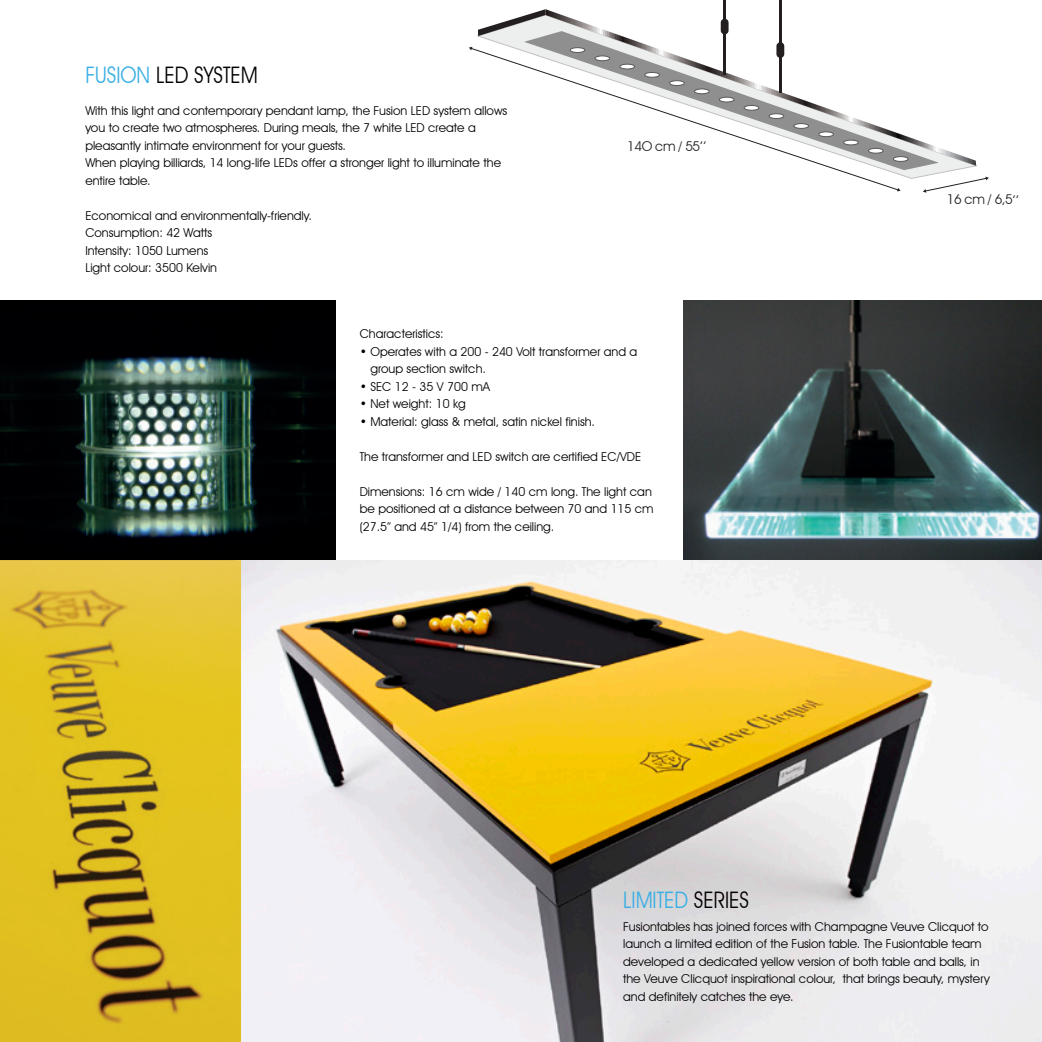
<style>
.page{position:relative;width:1042px;height:1042px;background:#fff}
.page>*{position:absolute;margin:0;border:0;box-sizing:border-box;transform-origin:0 0}
.t1{font:22.75px "Avant Garde IT Cby BT";color:#000001;scale:.9 1}
.t2{font:22.75px "Avant Garde IT Cby BT";color:#39afe4;scale:.9 1}
.t3{font:13.47px "Avant Garde IT Cby BT";letter-spacing:-.03em;color:#231f20}
.t4{font:12.25px/17.5px "Avant Garde IT Cby BT";color:#000001}
.s1{color:#39afe4}
.s2{color:#231f20}
.s3{color:#000001}
</style>
<div class="page">
<svg style="left:478px;top:9px;width:67px;height:27px"></svg>
<svg style="left:545px;top:9px;width:431px;height:157px"></svg>
<svg style="left:524px;top:31px;width:415px;height:139px"></svg>
<hr style="left:723px;top:0;width:3px;height:74px;background:#231f20">
<hr style="left:779px;top:0;width:2px;height:92px;background:#231f20">
<div style="left:776px;top:42px;width:8px;height:16px;background:#231f20;border-radius:4px"></div>
<div style="left:721px;top:19px;width:7px;height:15px;background:#231f20;border-radius:4px"></div>
<div style="left:570px;top:47px;width:15px;height:6px;border:1px solid #595959;border-radius:50%"></div>
<hr style="left:893px;top:157px;width:15px;height:4px;background:#fff;border-radius:50%">
<div style="left:893px;top:156px;width:15px;height:6px;border:1px solid #595959;border-radius:50%"></div>
<svg style="left:923px;top:177px;width:66px;height:16px"></svg>
<svg style="left:471px;top:48px;width:427px;height:142px"></svg>
<img style="left:683px;top:301px;width:359px;height:259px">
<img style="left:0;top:301px;width:336px;height:259px">
<img style="left:241px;top:560px;width:801px;height:482px">
<img style="left:0;top:560px;width:241px;height:482px">
<p class="t1" style="left:85px;top:61px;width:193px"><span class="s1">FUSION</span> LED SYSTEM</p>
<p class="t4" style="left:85px;top:102px;width:423px">With this light and contemporary pendant lamp, the Fusion LED system allows you to create two atmospheres. During meals, the 7 white LED create a pleasantly intimate environment for your guests.</p>
<p class="t4" style="left:85px;top:154px;width:417px">When playing billiards, 14 long-life LEDs offer a stronger light to illuminate the entire table.</p>
<p class="t4" style="left:85px;top:207px;width:228px">Economical and environmentally-friendly.</p>
<p class="t4" style="left:85px;top:224px;width:128px">Consumption: 42 Watts</p>
<p class="t4" style="left:85px;top:242px;width:124px">Intensity: 1050 Lumens</p>
<p class="t4" style="left:85px;top:259px;width:133px">Light colour: 3500 Kelvin</p>
<p class="t3" style="left:627px;top:138px;width:74px">14O cm / 55</p>
<p class="t3" style="left:700px;top:130px;width:9px">,,</p>
<p class="t4" style="left:360px;top:325px;width:86px">Characteristics:</p>
<p class="t4" style="left:370px;top:342px;width:268px;text-indent:-11px">• Operates with a 200 - 240 Volt transformer and a group section switch.</p>
<p class="t4" style="left:360px;top:377px;width:132px">• SEC 12 - 35 V 700 mA</p>
<p class="t4" style="left:360px;top:395px;width:108px">• Net weight: 10 kg</p>
<p class="t4" style="left:360px;top:412px;width:237px">• Material: glass &amp; metal, satin nickel finish.</p>
<p class="t4" style="left:360px;top:447px;width:283px">The transformer and LED switch are certified EC/VDE</p>
<p class="t4" style="left:360px;top:482px;width:295px">Dimensions: 16 cm wide / 140 cm long. The light can be positioned at a distance between 70 and 115 cm (27.5<span class="s2">”</span> and 45<span class="s2">”</span> 1/4) from the ceiling.</p>
<p class="t3" style="left:947px;top:191px;width:68px">16 cm / 6,5</p>
<p class="t3" style="left:1012px;top:183px;width:9px">,,</p>
<p class="t2" style="left:623px;top:886px;width:141px">LIMITED <span class="s3">SERIES</span></p>
<p class="t4" style="left:623px;top:918px;width:368px">Fusiontables has joined forces with Champagne Veuve Clicquot to launch a limited edition of the Fusion table. The Fusiontable team developed a dedicated yellow version of both table and balls, in the Veuve Clicquot inspirational colour, that brings beauty, mystery and definitely catches the eye.</p>
</div>
